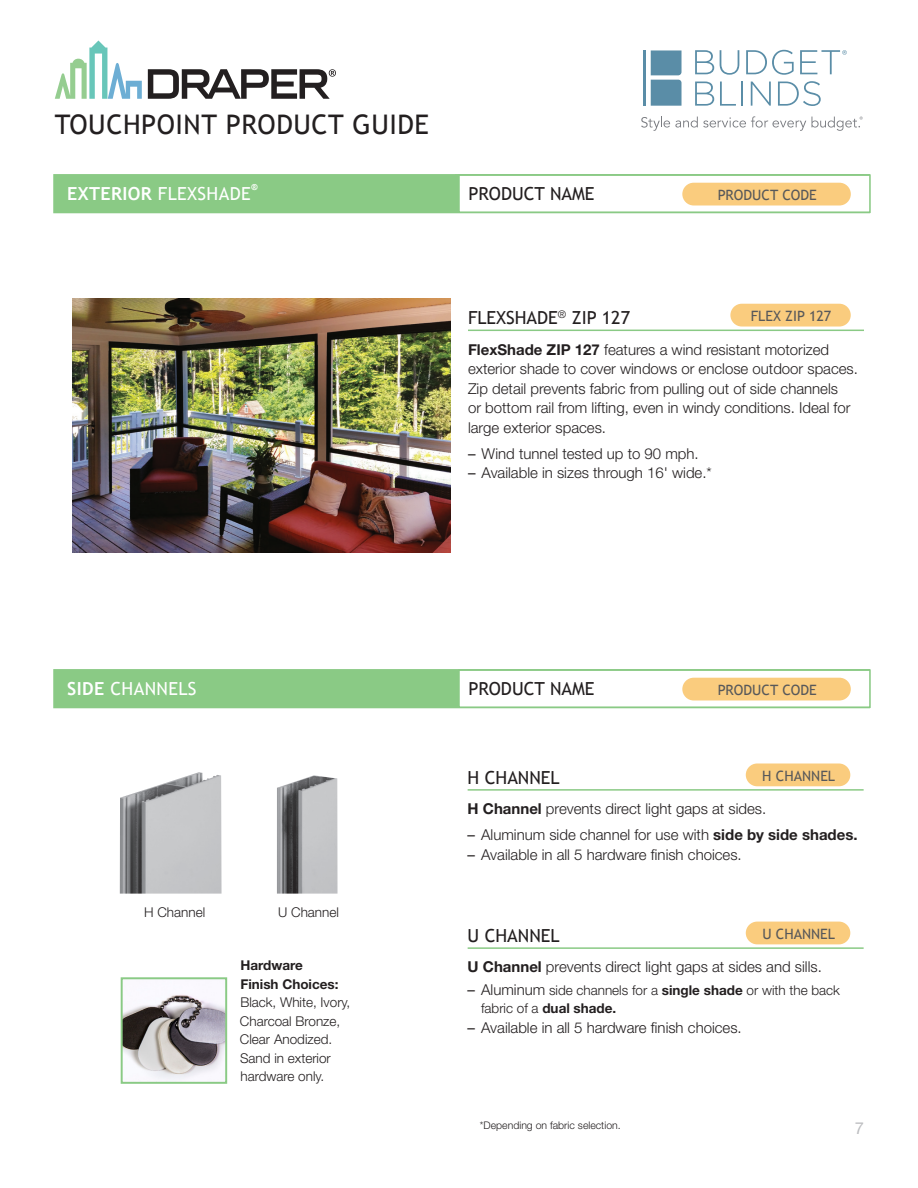
<style>
.page{position:relative;width:918px;height:1188px;background:#fff}
.page>*{position:absolute;margin:0;border:0;box-sizing:border-box;transform-origin:0 0}
.t1{font:27px "Trebuchet MS";letter-spacing:.02em;color:#231f20}
.SMALL_HEADER{font:18px "Trebuchet MS";color:#231f20}
.t2{font:18px "Trebuchet MS";letter-spacing:.02em;color:#fff}
.t3{font:16.5px "Helvetica Neue LT Std";color:#bcbdc0}
.BODY_COPY_2{font:300 15px/19.5px "Helvetica Neue LT Std";color:#231f20}
.SMALL_HEADER-2{font:300 15px "Helvetica Neue LT Std";color:#231f20}
.Page_Headings{font:14.25px "Trebuchet MS";color:#57585a}
.BELOW_PHOTO{font:300 13.5px/18.5px "Helvetica Neue LT Std";color:#231f20}
.BODY_COPY_2-2{font:300 10.5px "Helvetica Neue LT Std";color:#231f20}
.t4{font:700 9px "Trebuchet MS";color:#fff}
.s1{font-weight:700}
.s2{font-weight:400}
.s3{font-weight:400;font-size:15px}
.s4{font-size:15px}
</style>
<div class="page">
<img style="left:73px;top:299px;width:377px;height:254px">
<svg style="left:55px;top:41px;width:87px;height:58px"></svg>
<svg style="left:148px;top:69px;width:188px;height:30px"></svg>
<svg style="left:695px;top:50px;width:19px;height:24px"></svg>
<svg style="left:720px;top:50px;width:19px;height:25px"></svg>
<svg style="left:746px;top:50px;width:48px;height:25px"></svg>
<svg style="left:695px;top:82px;width:19px;height:24px"></svg>
<svg style="left:720px;top:82px;width:16px;height:24px"></svg>
<svg style="left:742px;top:82px;width:1px;height:24px"></svg>
<svg style="left:751px;top:82px;width:20px;height:24px"></svg>
<svg style="left:778px;top:81px;width:43px;height:25px"></svg>
<svg style="left:800px;top:50px;width:47px;height:24px"></svg>
<hr style="left:643px;top:50px;width:3px;height:56px;background:#5a8da7">
<svg style="left:651px;top:50px;width:31px;height:56px;background:#6b99b0"></svg>
<svg style="left:641px;top:116px;width:222px;height:15px"></svg>
<hr style="left:468px;top:330px;width:396px;height:1px;background:#8aca85">
<img style="left:120px;top:772px;width:102px;height:122px">
<img style="left:124px;top:994px;width:100px;height:87px">
<div style="left:121px;top:977px;width:106px;height:107px;border:2px solid #8aca85"></div>
<img style="left:277px;top:775px;width:61px;height:119px">
<div style="left:53px;top:174px;width:817px;height:39px;background:#8aca85"></div>
<div style="left:458px;top:174px;width:413px;height:39px;background:#fff;border:2px solid #8aca85"></div>
<div style="left:53px;top:669px;width:817px;height:39px;background:#8aca85"></div>
<div style="left:458px;top:669px;width:413px;height:39px;background:#fff;border:2px solid #8aca85"></div>
<hr style="left:468px;top:789px;width:396px;height:2px;background:#8aca85">
<hr style="left:468px;top:947px;width:396px;height:2px;background:#8aca85">
<div style="left:682px;top:183px;width:169px;height:23px;background:#facc7e;border-radius:11px"></div>
<div style="left:730px;top:304px;width:121px;height:23px;background:#facc7e;border-radius:11px"></div>
<div style="left:682px;top:678px;width:169px;height:23px;background:#facc7e;border-radius:11px"></div>
<div style="left:746px;top:922px;width:104px;height:22px;background:#facc7e;border-radius:11px"></div>
<div style="left:746px;top:764px;width:104px;height:22px;background:#facc7e;border-radius:11px"></div>
<h1 class="t1" style="left:55px;top:109px;width:376px">TOUCHPOINT PRODUCT GUIDE</h1>
<p class="t4" style="left:251px;top:181px;width:8px">®</p>
<p class="SMALL_HEADER" style="left:468px;top:183px;width:128px">PRODUCT NAME</p>
<p class="t2" style="left:67px;top:183px;width:185px"><span class="s1">EXTERIOR</span> FLEXSHADE</p>
<p class="Page_Headings" style="left:718px;top:187px;width:101px">PRODUCT CODE</p>
<p class="SMALL_HEADER" style="left:468px;top:307px;width:164px">FLEXSHADE<sup>®</sup> ZIP 127</p>
<p class="BODY_COPY_2" style="left:468px;top:339px;width:392px"><span class="s1">FlexShade ZIP 127</span> features a wind resistant motorized exterior shade to cover windows or enclose outdoor spaces.<br>Zip detail prevents fabric from pulling out of side channels<br>or bottom rail from lifting, even in windy conditions. Ideal for large exterior spaces.</p>
<p class="BODY_COPY_2" style="left:468px;top:443px;width:232px"><span class="s2">–</span> Wind tunnel tested up to 90 mph.</p>
<p class="BODY_COPY_2" style="left:468px;top:463px;width:245px"><span class="s2">–</span> Available in sizes through 16' wide.*</p>
<p class="Page_Headings" style="left:751px;top:308px;width:82px">FLEX ZIP 127</p>
<p class="t2" style="left:67px;top:678px;width:131px"><span class="s1">SIDE</span> CHANNELS</p>
<p class="SMALL_HEADER" style="left:468px;top:678px;width:128px">PRODUCT NAME</p>
<p class="Page_Headings" style="left:718px;top:682px;width:101px">PRODUCT CODE</p>
<p class="BELOW_PHOTO" style="left:144px;top:903px;width:63px">H Channel</p>
<p class="BELOW_PHOTO" style="left:278px;top:903px;width:62px">U Channel</p>
<p class="BELOW_PHOTO" style="left:240px;top:956px;width:112px"><span class="s1">Hardware<br>Finish Choices:<br></span>Black, White, Ivory,<br>Charcoal Bronze,<br>Clear Anodized.<br>Sand in exterior hardware only.</p>
<p class="Page_Headings" style="left:762px;top:767px;width:74px">H CHANNEL</p>
<p class="SMALL_HEADER" style="left:468px;top:767px;width:94px">H CHANNEL</p>
<p class="BODY_COPY_2" style="left:468px;top:799px;width:300px"><span class="s1">H Channel</span> prevents direct light gaps at sides.</p>
<p class="BODY_COPY_2" style="left:468px;top:825px;width:392px"><span class="s2">–</span> Aluminum side channel for use with <span class="s1">side by side shades.</span></p>
<p class="BODY_COPY_2" style="left:468px;top:844px;width:276px"><span class="s2">–</span> Available in all 5 hardware finish choices.</p>
<p class="Page_Headings" style="left:762px;top:926px;width:74px">U CHANNEL</p>
<p class="SMALL_HEADER" style="left:468px;top:925px;width:93px">U CHANNEL</p>
<p class="SMALL_HEADER-2" style="left:468px;top:958px;width:356px"><span class="s1">U Channel</span> prevents direct light gaps at sides and sills.</p>
<p class="BELOW_PHOTO" style="left:481px;top:981px;width:360px;line-height:18px;text-indent:-14px"><span class="s3">–</span> <span class="s4">Aluminum</span> side channels for a <span class="s1">single shade</span> or with the back fabric of a <span class="s1">dual shade.</span></p>
<p class="BODY_COPY_2" style="left:468px;top:1017px;width:276px"><span class="s2">–</span> Available in all 5 hardware finish choices.</p>
<p class="BODY_COPY_2-2" style="left:480px;top:1119px;width:142px">*Depending on fabric selection.</p>
<p class="t3" style="left:855px;top:1118px;width:11px">7</p>
</div>
